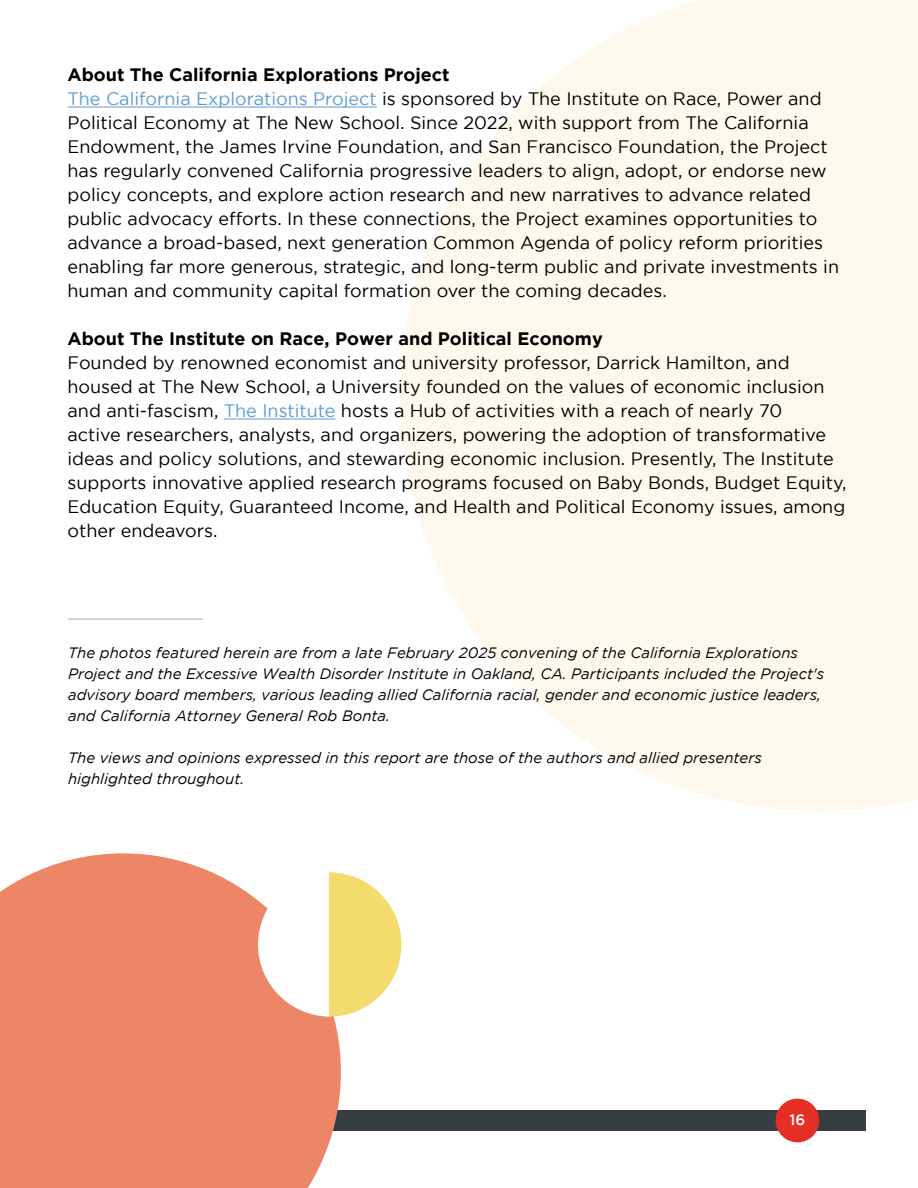
<style>
.page{position:relative;width:918px;height:1188px;background:#fff}
.page>*{position:absolute;margin:0;border:0;box-sizing:border-box;transform-origin:0 0}
.t1{font:18px/24px "Gotham";color:#000}
.t2{font:700 18px "Gotham";color:#000}
.t3{font:italic 15px/21px "Gotham";color:#000}
.t4{font:500 15px "Gotham";color:#fff}
.s1{font-weight:700}
.s2{color:#5f9bd3}
</style>
<div class="page">
<div style="left:54px;top:1110px;width:811px;height:21px;background:#373e41"></div>
<div style="left:776px;top:1099px;width:43px;height:43px;background:#e52f26;border-radius:50%"></div>
<svg style="left:400px;top:0;width:518px;height:811px;fill:#fff8ed"></svg>
<div style="left:0;top:853px;width:341px;height:335px;background:#ed8667"></div>
<svg style="left:258px;top:872px;width:143px;height:145px"></svg>
<hr style="left:68px;top:618px;width:135px;height:2px;background:#373e41">
<hr style="left:68px;top:107px;width:309px;height:1px;background:#5f9bd3">
<hr style="left:224px;top:419px;width:112px;height:1px;background:#5f9bd3">
<p class="t1" style="left:68px;top:62px;width:773px"><span class="s1">About The California Explorations Project<br></span><span class="s2">The California Explorations Project</span> is sponsored by The Institute on Race, Power and Political Economy at The New School. Since 2022, with support from The California Endowment, the James Irvine Foundation, and San Francisco Foundation, the Project has regularly convened California progressive leaders to align, adopt, or endorse new policy concepts, and explore action research and new narratives to advance related public advocacy efforts. In these connections, the Project examines opportunities to advance a broad-based, next generation Common Agenda of policy reform priorities enabling far more generous, strategic, and long-term public and private investments in human and community capital formation over the coming decades.</p>
<p class="t2" style="left:68px;top:328px;width:537px">About The Institute on Race, Power and Political Economy</p>
<p class="t1" style="left:68px;top:350px;width:781px">Founded by renowned economist and university professor, Darrick Hamilton, and housed at The New School, a University founded on the values of economic inclusion and anti-fascism, <span class="s2">The Institute</span> hosts a Hub of activities with a reach of nearly 70<br>active researchers, analysts, and organizers, powering the adoption of transformative ideas and policy solutions, and stewarding economic inclusion. Presently, The Institute supports innovative applied research programs focused on Baby Bonds, Budget Equity, Education Equity, Guaranteed Income, and Health and Political Economy issues, among other endeavors.</p>
<p class="t3" style="left:68px;top:643px;width:758px">The photos featured herein are from a late February 2025 convening of the California Explorations Project and the Excessive Wealth Disorder Institute in Oakland, CA. Participants included the Project's advisory board members, various leading allied California racial, gender and economic justice leaders, and California Attorney General Rob Bonta.</p>
<p class="t3" style="left:68px;top:748px;width:695px">The views and opinions expressed in this report are those of the authors and allied presenters highlighted throughout.</p>
<p class="t4" style="left:790px;top:1111px;width:17px">16</p>
</div>
